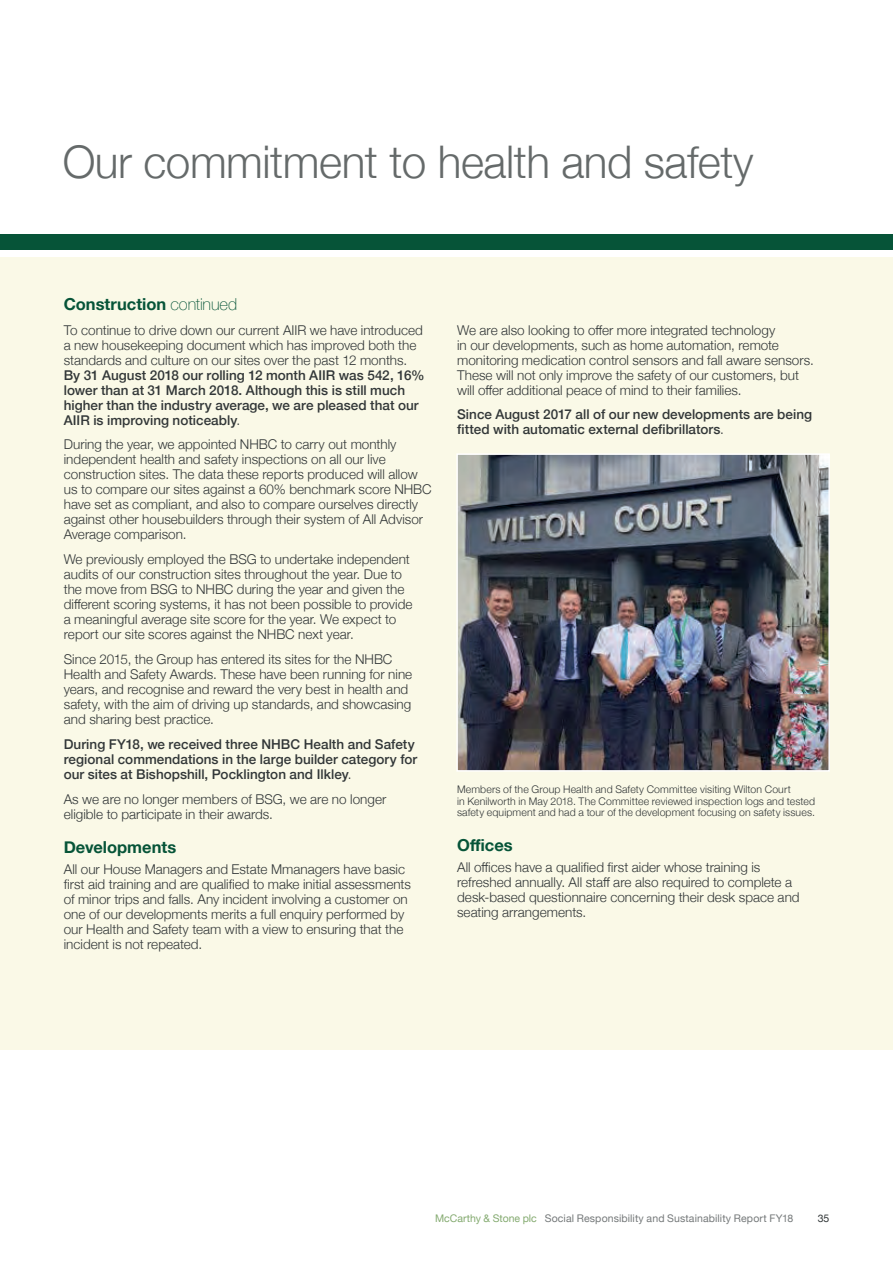
<style>
.page{position:relative;width:893px;height:1263px;background:#fff}
.page>*{position:absolute;margin:0;border:0;box-sizing:border-box;transform-origin:0 0}
.t1{font:300 45px "Helvetica Neue";letter-spacing:-.01em;color:#656a6a}
.t2{font:700 16.5px "Helvetica Neue";color:#065438}
.t3{font:300 13.5px/15px "Helvetica Neue";color:#323738}
.t4{font:500 13.5px/15px "Helvetica Neue";color:#323738}
.t5{font:300 10.5px/11.2px "Helvetica Neue";letter-spacing:.01em;color:#323738}
.t6{font:10.5px "Helvetica Neue";letter-spacing:.01em;color:#75797a}
.t7{font:10.5px "Helvetica Neue";color:#323738}
.s1{font-weight:100}
.s2{font-weight:300}
.s3{color:#84aa70}
</style>
<div class="page">
<div style="left:0;top:258px;width:893px;height:792px;background:#faf9e7"></div>
<div style="left:0;top:234px;width:893px;height:16px;background:#065438"></div>
<img style="left:459px;top:456px;width:368px;height:313px">
<div style="left:456px;top:453px;width:374px;height:319px;border:2px solid #fff"></div>
<h1 class="t1" style="left:63px;top:126px;width:692px">Our commitment to health and safety</h1>
<p class="t2" style="left:64px;top:291px;width:175px">Construction <span class="s1">continued</span></p>
<p class="t3" style="left:64px;top:321px;width:361px">To continue to drive down our current AIIR we have introduced a new housekeeping document which has improved both the standards and culture on our sites over the past 12 months.</p>
<p class="t4" style="left:64px;top:366px;width:362px">By 31 August 2018 our rolling 12 month AIIR was 542, 16% lower than at 31 March 2018. Although this is still much higher than the industry average, we are pleased that our AIIR is improving noticeably<span class="s2">.</span></p>
<p class="t3" style="left:64px;top:436px;width:369px">During the year, we appointed NHBC to carry out monthly independent health and safety inspections on all our live construction sites. The data these reports produced will allow us to compare our sites against a 60% benchmark score NHBC have set as compliant, and also to compare ourselves directly against other housebuilders through their system of All Advisor Average comparison.</p>
<p class="t3" style="left:64px;top:551px;width:350px">We previously employed the BSG to undertake independent audits of our construction sites throughout the year. Due to the move from BSG to NHBC during the year and given the different scoring systems, it has not been possible to provide a meaningful average site score for the year. We expect to report our site scores against the NHBC next year.</p>
<p class="t3" style="left:64px;top:651px;width:350px">Since 2015, the Group has entered its sites for the NHBC Health and Safety Awards. These have been running for nine years, and recognise and reward the very best in health and safety, with the aim of driving up standards, and showcasing and sharing best practice.</p>
<p class="t4" style="left:64px;top:735px;width:355px">During FY18, we received three NHBC Health and Safety regional commendations in the large builder category for our sites at Bishopshill, Pocklington and Ilkley<span class="s2">.</span></p>
<p class="t3" style="left:64px;top:790px;width:324px">As we are no longer members of BSG, we are no longer eligible to participate in their awards.</p>
<p class="t2" style="left:64px;top:834px;width:114px">Developments</p>
<p class="t3" style="left:64px;top:861px;width:349px">All our House Managers and Estate Mmanagers have basic first aid training and are qualified to make initial assessments of minor trips and falls. Any incident involving a customer on one of our developments merits a full enquiry performed by our Health and Safety team with a view to ensuring that the incident is not repeated.</p>
<p class="t3" style="left:457px;top:321px;width:358px">We are also looking to offer more integrated technology<br>in our developments, such as home automation, remote monitoring medication control sensors and fall aware sensors.<br>These will not only improve the safety of our customers, but will offer additional peace of mind to their families.</p>
<p class="t4" style="left:457px;top:406px;width:356px">Since August 2017 all of our new developments are being fitted with automatic external defibrillators<span class="s2">.</span></p>
<p class="t5" style="left:457px;top:783px;width:359px">Members of the Group Health and Safety Committee visiting Wilton Court<br>in Kenilworth in May 2018. The Committee reviewed inspection logs and tested safety equipment and had a tour of the development focusing on safety issues.</p>
<p class="t2" style="left:457px;top:832px;width:57px">Offices</p>
<p class="t3" style="left:457px;top:858px;width:344px">All offices have a qualified first aider whose training is refreshed annually. All staff are also required to complete a desk-based questionnaire concerning their desk space and seating arrangements.</p>
<p class="t6" style="left:435px;top:1212px;width:360px"><span class="s3">McCarthy &amp; Stone plc</span> Social Responsibility and Sustainability Report FY18</p>
<p class="t7" style="left:818px;top:1212px;width:13px">35</p>
</div>
